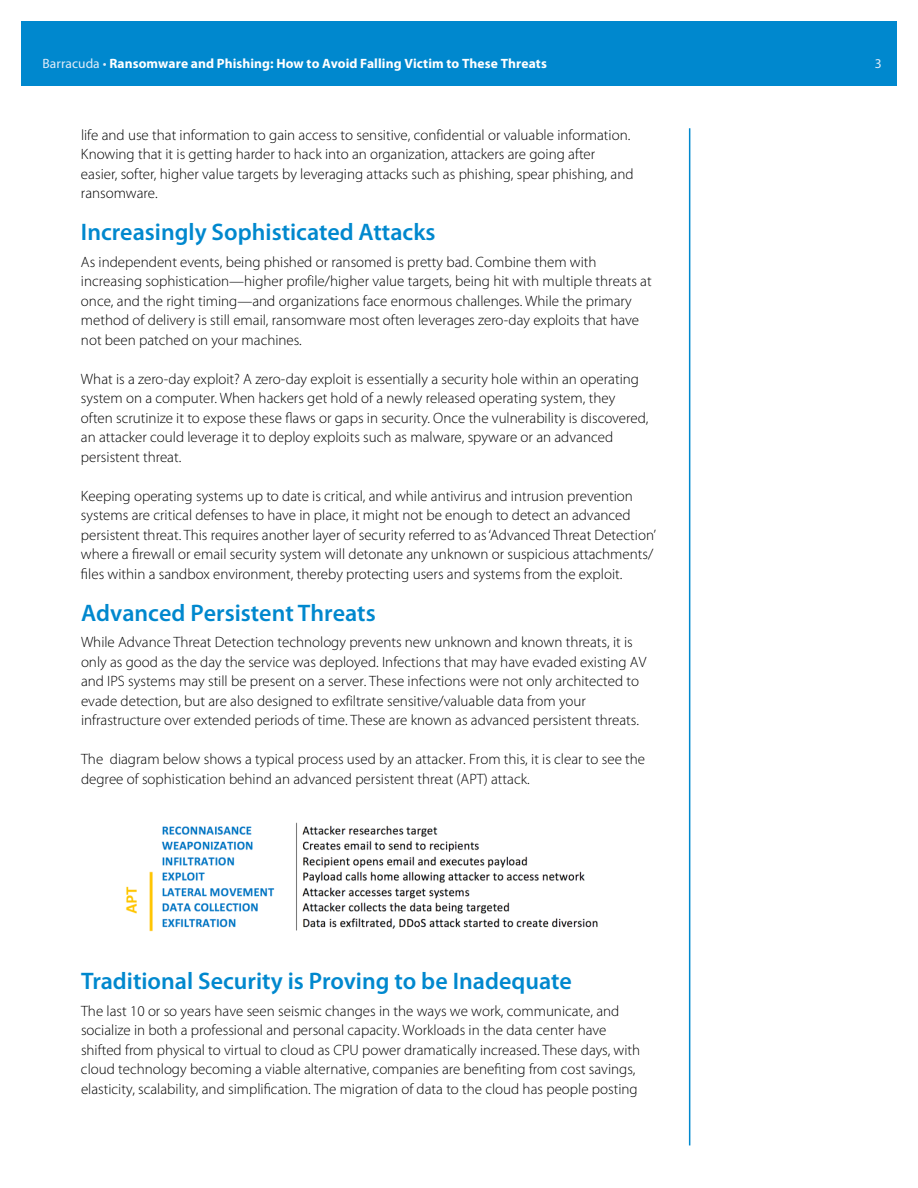
<style>
.page{position:relative;width:918px;height:1188px;background:#fff}
.page>*{position:absolute;margin:0;border:0;box-sizing:border-box;transform-origin:0 0}
.t1{font:600 24px "Myriad Pro";color:#0088ce}
.t2{font:300 15px/19.5px "Myriad Pro";color:#000}
.t3{font:700 13.5px "Myriad Pro";letter-spacing:.005em;color:#fff}
.t4{font:13.5px "Myriad Pro";color:#e1ecf8}
.s1{font-weight:400;color:#e1ecf8}
</style>
<div class="page">
<div style="left:21px;top:21px;width:876px;height:64px;background:#0088ce"></div>
<hr style="left:689px;top:128px;width:1px;height:1017px;background:#0088ce">
<img style="left:126px;top:822px;width:472px;height:110px">
<p class="t3" style="left:43px;top:54px;width:506px"><span class="s1">Barracuda •</span> Ransomware and Phishing: How to Avoid Falling Victim to These Threats</p>
<p class="t4" style="left:875px;top:55px;width:8px">3</p>
<p class="t2" style="left:81px;top:125px;width:554px">life and use that information to gain access to sensitive, confidential or valuable information.<br>Knowing that it is getting harder to hack into an organization, attackers are going after easier, softer, higher value targets by leveraging attacks such as phishing, spear phishing, and ransomware.</p>
<h1 class="t1" style="left:81px;top:217px;width:356px">Increasingly Sophisticated Attacks</h1>
<p class="t2" style="left:81px;top:252px;width:572px">As independent events, being phished or ransomed is pretty bad. Combine them with increasing sophistication—higher profile/higher value targets, being hit with multiple threats at once, and the right timing—and organizations face enormous challenges. While the primary method of delivery is still email, ransomware most often leverages zero-day exploits that have not been patched on your machines.</p>
<p class="t2" style="left:81px;top:369px;width:569px">What is a zero-day exploit? A zero-day exploit is essentially a security hole within an operating system on a computer. When hackers get hold of a newly released operating system, they often scrutinize it to expose these flaws or gaps in security. Once the vulnerability is discovered, an attacker could leverage it to deploy exploits such as malware, spyware or an advanced persistent threat.</p>
<p class="t2" style="left:81px;top:486px;width:577px">Keeping operating systems up to date is critical, and while antivirus and intrusion prevention systems are critical defenses to have in place, it might not be enough to detect an advanced persistent threat. This requires another layer of security referred to as ‘Advanced Threat Detection’ where a firewall or email security system will detonate any unknown or suspicious attachments/ files within a sandbox environment, thereby protecting users and systems from the exploit.</p>
<h1 class="t1" style="left:81px;top:598px;width:296px">Advanced Persistent Threats</h1>
<p class="t2" style="left:81px;top:632px;width:567px">While Advance Threat Detection technology prevents new unknown and known threats, it is only as good as the day the service was deployed. Infections that may have evaded existing AV and IPS systems may still be present on a server. These infections were not only architected to evade detection, but are also designed to exfiltrate sensitive/valuable data from your infrastructure over extended periods of time. These are known as advanced persistent threats.</p>
<p class="t2" style="left:81px;top:749px;width:566px">The diagram below shows a typical process used by an attacker. From this, it is clear to see the degree of sophistication behind an advanced persistent threat (APT) attack.</p>
<h1 class="t1" style="left:81px;top:966px;width:492px">Traditional Security is Proving to be Inadequate</h1>
<p class="t2" style="left:81px;top:1001px;width:561px">The last 10 or so years have seen seismic changes in the ways we work, communicate, and socialize in both a professional and personal capacity. Workloads in the data center have shifted from physical to virtual to cloud as CPU power dramatically increased. These days, with cloud technology becoming a viable alternative, companies are benefiting from cost savings, elasticity, scalability, and simplification. The migration of data to the cloud has people posting</p>
</div>
